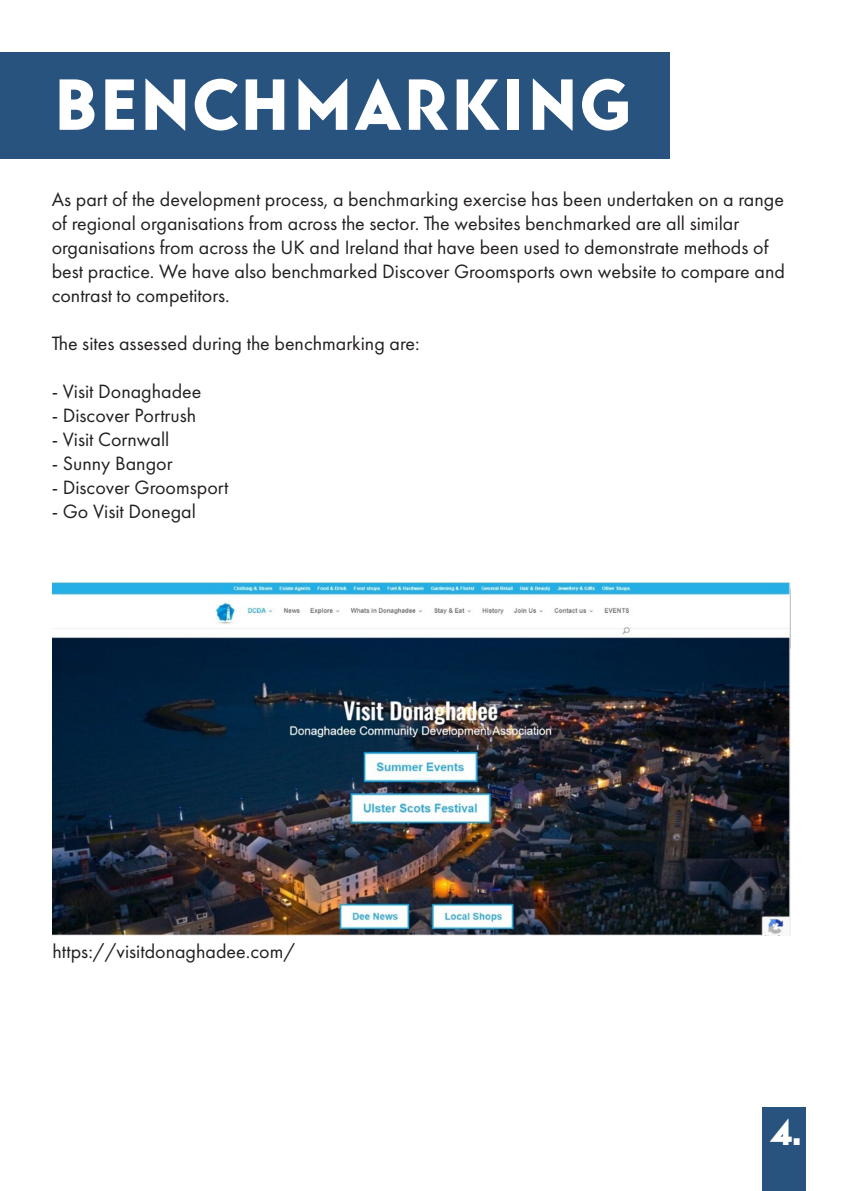
<style>
.page{position:relative;width:842px;height:1191px;background:#fff}
.page>*{position:absolute;margin:0;border:0;box-sizing:border-box;transform-origin:0 0}
.t1{font:71px "Baro";color:#fff}
.t2{font:36px "Baro";color:#fff}
.t3{font:20px/24px "Futura PT";color:#231f20}
</style>
<div class="page">
<div style="left:0;top:52px;width:669px;height:107px;background:#28537f"></div>
<img style="left:52px;top:582px;width:738px;height:353px">
<div style="left:762px;top:1107px;width:44px;height:84px;background:#28537f"></div>
<p class="t1" style="left:52px;top:63px;width:580px">BENCHMARKING</p>
<p class="t3" style="left:52px;top:187px;width:734px">As part of the development process, a benchmarking exercise has been undertaken on a range of regional organisations from across the sector. The websites benchmarked are all similar</p>
<p class="t3" style="left:52px;top:235px;width:735px">organisations from across the UK and Ireland that have been used to demonstrate methods of best practice. We have also benchmarked Discover Groomsports own website to compare and</p>
<p class="t3" style="left:52px;top:283px;width:179px">contrast to competitors.</p>
<p class="t3" style="left:52px;top:331px;width:369px">The sites assessed during the benchmarking are:</p>
<p class="t3" style="left:52px;top:379px;width:151px">- Visit Donaghadee</p>
<p class="t3" style="left:52px;top:403px;width:146px">- Discover Portrush</p>
<p class="t3" style="left:52px;top:427px;width:119px">- Visit Cornwall</p>
<p class="t3" style="left:52px;top:451px;width:122px">- Sunny Bangor</p>
<p class="t3" style="left:52px;top:475px;width:178px">- Discover Groomsport</p>
<p class="t3" style="left:52px;top:499px;width:146px">- Go Visit Donegal</p>
<p class="t3" style="left:52px;top:939px;width:244px">https://visitdonaghadee.com/</p>
<p class="t2" style="left:770px;top:1110px;width:32px">4.</p>
</div>
